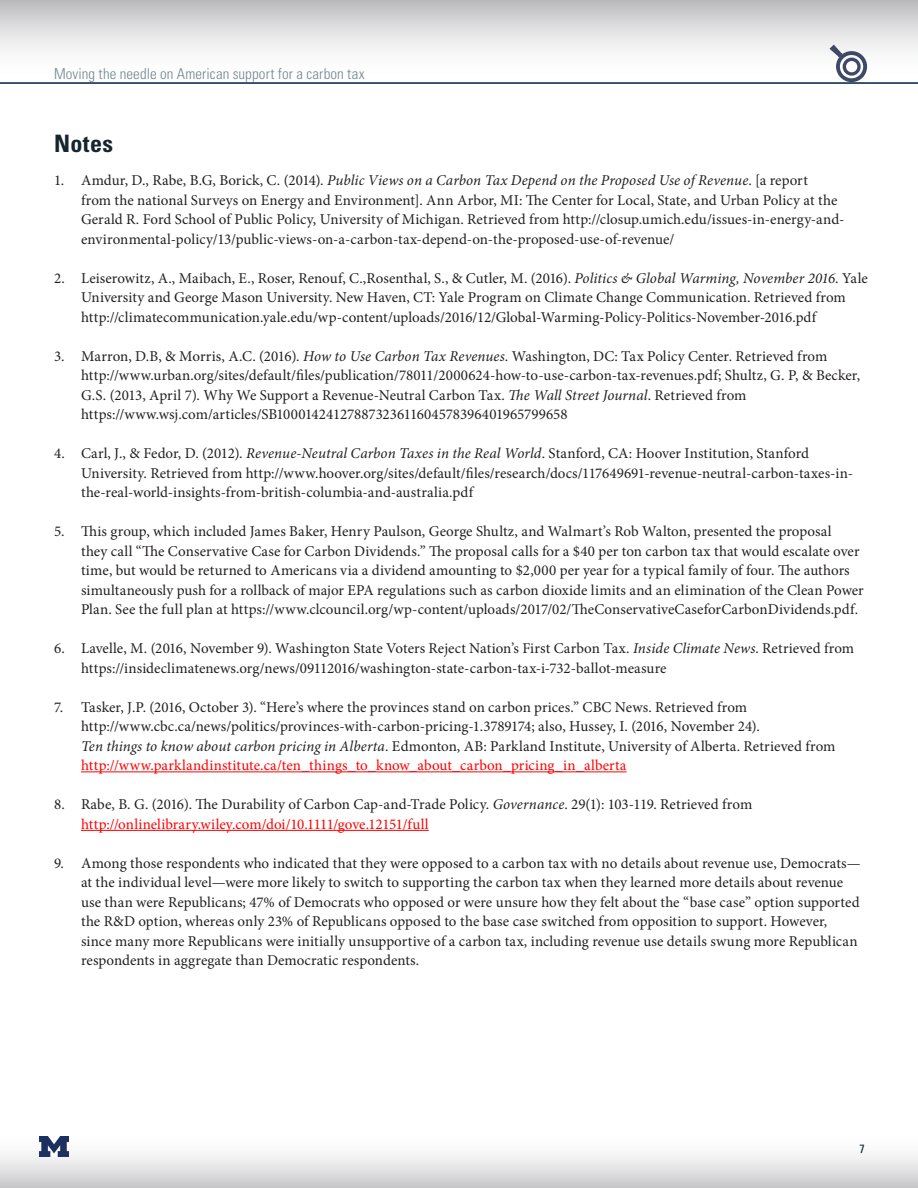
<style>
.page{position:relative;width:918px;height:1188px;background:#fff}
.page>*{position:absolute;margin:0;border:0;box-sizing:border-box;transform-origin:0 0}
.sub_title{font:700 condensed 24px "Univers LT Std";letter-spacing:.02em;color:#14252f}
.t1{font:15px/19.5px "Minion Pro";letter-spacing:.005em;color:#231f20}
.t2{font:300 condensed 15px "Univers LT Std";letter-spacing:.01em;color:#718791}
.t3{font:condensed 12px "Univers LT Std";color:#14252f}
.s1{font-style:italic}
.s2{color:#f00}
</style>
<div class="page">
<div style="left:0;top:1127px;width:918px;height:61px;background:linear-gradient(to bottom,#fff,#cfcfd2)"></div>
<div style="left:0;top:0;width:918px;height:84px;background:linear-gradient(to bottom,#c3c3c6,#fff)"></div>
<svg style="left:830px;top:45px;width:37px;height:37px"></svg>
<img style="left:40px;top:1136px;width:28px;height:21px">
<hr style="left:0;top:82px;width:918px;height:2px;background:#001e41">
<hr style="left:81px;top:772px;width:546px;height:1px;background:#f00">
<hr style="left:81px;top:830px;width:348px;height:1px;background:#f00">
<p class="t2" style="left:54px;top:64px;width:312px">Moving the needle on American support for a carbon tax</p>
<p class="sub_title" style="left:54px;top:129px;width:61px">Notes</p>
<p class="t1" style="left:81px;top:171px;width:765px;text-indent:-27px">1. Amdur, D., Rabe, B.G, Borick, C. (2014). <span class="s1">Public Views on a Carbon Tax Depend on the Proposed Use of Revenue</span>. [a report<br>from the national Surveys on Energy and Environment]. Ann Arbor, MI: The Center for Local, State, and Urban Policy at the Gerald R. Ford School of Public Policy, University of Michigan. Retrieved from http://closup.umich.edu/issues-in-energy-and&shy;environmental-policy/13/public-views-on-a-carbon-tax-depend-on-the-proposed-use-of-revenue/</p>
<p class="t1" style="left:81px;top:268px;width:788px;text-indent:-27px">2. Leiserowitz, A., Maibach, E., Roser, Renouf, C.,Rosenthal, S., &amp; Cutler, M. (2016). <span class="s1">Politics &amp; Global Warming, November 2016</span>. Yale<br>University and George Mason University. New Haven, CT: Yale Program on Climate Change Communication. Retrieved from http://climatecommunication.yale.edu/wp-content/uploads/2016/12/Global-Warming-Policy-Politics-November-2016.pdf</p>
<p class="t1" style="left:81px;top:346px;width:781px;text-indent:-27px">3. Marron, D.B, &amp; Morris, A.C. (2016). <span class="s1">How to Use Carbon Tax Revenues</span>. Washington, DC: Tax Policy Center. Retrieved from http://www.urban.org/sites/default/files/publication/78011/2000624-how-to-use-carbon-tax-revenues.pdf; Shultz, G. P, &amp; Becker, G.S. (2013, April 7). Why We Support a Revenue-Neutral Carbon Tax. <span class="s1">The Wall Street Journal</span>. Retrieved from https://www.wsj.com/articles/SB10001424127887323611604578396401965799658</p>
<p class="t1" style="left:81px;top:444px;width:774px;text-indent:-27px">4. Carl, J., &amp; Fedor, D. (2012). <span class="s1">Revenue-Neutral Carbon Taxes in the Real World</span>. Stanford, CA: Hoover Institution, Stanford<br>University. Retrieved from http://www.hoover.org/sites/default/files/research/docs/117649691-revenue-neutral-carbon-taxes-in&shy;the-real-world-insights-from-british-columbia-and-australia.pdf</p>
<p class="t1" style="left:81px;top:522px;width:784px;text-indent:-27px">5. This group, which included James Baker, Henry Paulson, George Shultz, and Walmart’s Rob Walton, presented the proposal<br>they call “The Conservative Case for Carbon Dividends.” The proposal calls for a $40 per ton carbon tax that would escalate over time, but would be returned to Americans via a dividend amounting to $2,000 per year for a typical family of four. The authors simultaneously push for a rollback of major EPA regulations such as carbon dioxide limits and an elimination of the Clean Power Plan. See the full plan at https://www.clcouncil.org/wp-content/uploads/2017/02/TheConservativeCaseforCarbonDividends.pdf.</p>
<p class="t1" style="left:81px;top:639px;width:775px;text-indent:-27px">6. Lavelle, M. (2016, November 9). Washington State Voters Reject Nation’s First Carbon Tax. <span class="s1">Inside Climate News</span>. Retrieved from https://insideclimatenews.org/news/09112016/washington-state-carbon-tax-i-732-ballot-measure</p>
<p class="t1" style="left:81px;top:697px;width:756px;text-indent:-27px">7. Tasker, J.P. (2016, October 3). “Here’s where the provinces stand on carbon prices.” CBC News. Retrieved from http://www.cbc.ca/news/politics/provinces-with-carbon-pricing-1.3789174; also, Hussey, I. (2016, November 24).<br><span class="s1">Ten things to know about carbon pricing in Alberta</span>. Edmonton, AB: Parkland Institute, University of Alberta. Retrieved from <span class="s2">http://www.parklandinstitute.ca/ten_things_to_know_about_carbon_pricing_in_alberta</span></p>
<p class="t1" style="left:81px;top:795px;width:673px;text-indent:-27px">8. Rabe, B. G. (2016). The Durability of Carbon Cap-and-Trade Policy. <span class="s1">Governance</span>. 29(1): 103-119. Retrieved from <span class="s2">http://onlinelibrary.wiley.com/doi/10.1111/gove.12151/full</span></p>
<p class="t1" style="left:81px;top:853px;width:781px;text-indent:-27px">9. Among those respondents who indicated that they were opposed to a carbon tax with no details about revenue use, Democrats— at the individual level—were more likely to switch to supporting the carbon tax when they learned more details about revenue use than were Republicans; 47% of Democrats who opposed or were unsure how they felt about the “base case” option supported the R&amp;D option, whereas only 23% of Republicans opposed to the base case switched from opposition to support. However, since many more Republicans were initially unsupportive of a carbon tax, including revenue use details swung more Republican respondents in aggregate than Democratic respondents.</p>
<p class="t3" style="left:859px;top:1142px;width:7px">7</p>
</div>
